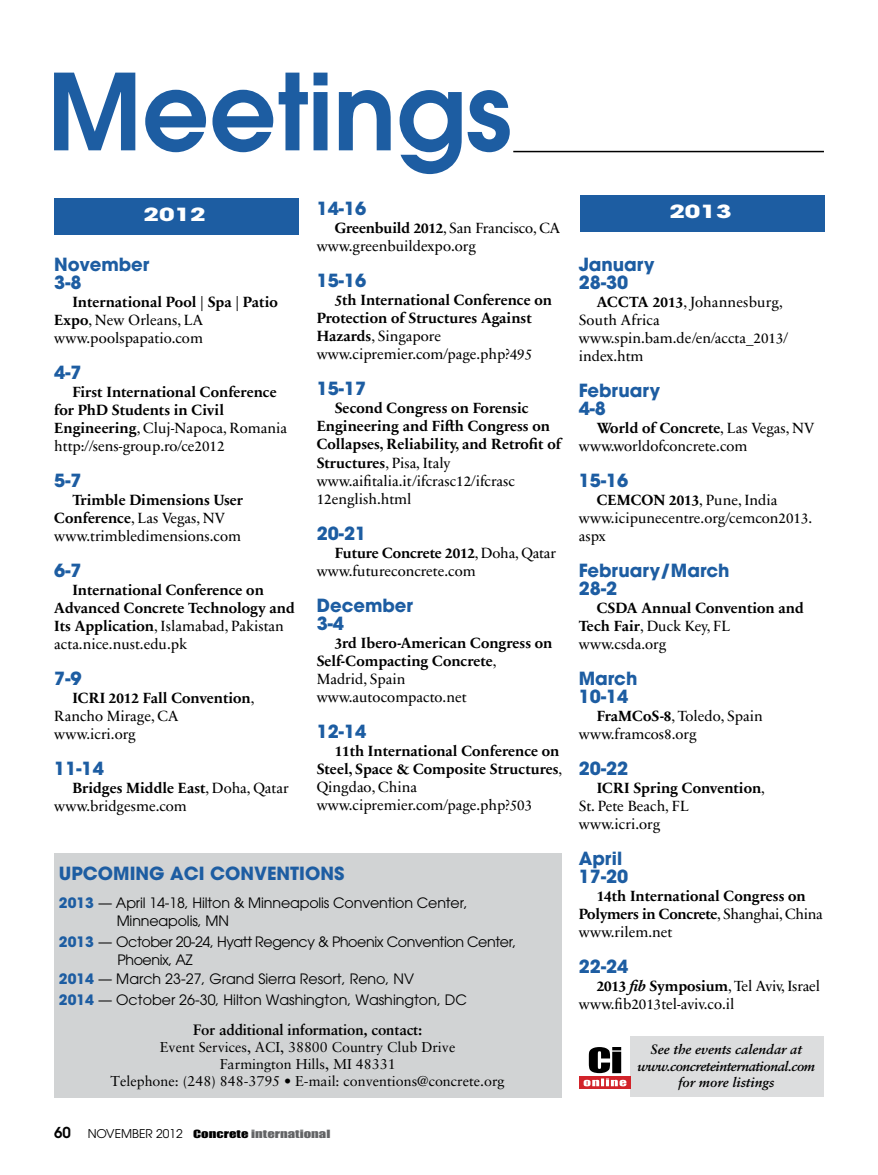
<style>
.page{position:relative;width:878px;height:1175px;background:#fff}
.page>*{position:absolute;margin:0;border:0;box-sizing:border-box;transform-origin:0 0}
.t1{font:600 105px "Avant Garde";color:#1d5da2}
.t2{font:700 18px/18px "Avant Garde";color:#1d5da2}
.t3{font:700 18px "Avant Garde";color:#fff;scale:1.4 1}
.t4{font:700 15px/18px "Sabon Next LT Pro";color:#000}
.t5{font:15px/18px "Sabon Next LT Pro";color:#000}
.t6{font:700 15px "Sabon";letter-spacing:-.01em;color:#000}
.t7{font:14.25px/18px "Avant Garde";letter-spacing:-.01em;color:#000}
.t8{font:14.25px/17.1px "Sabon";color:#000;text-align:center}
.t9{font:14.25px "Avant Garde";letter-spacing:-.03em;color:#000}
.t10{font:italic 700 13.5px/16.2px "Sabon";color:#000;text-align:center}
.t11{font:10.5px "Impact MT Std";color:#636466;scale:1.4 1}
.s1{font-weight:700}
.s2{font-weight:400}
.s3{font-weight:700;font-style:italic}
.s4{font-weight:700;color:#1d5da2}
.s5{font-family:"Avant Garde";font-weight:600;font-size:15px;color:#000}
.s6{font-family:"Avant Garde";font-size:12px;color:#000}
.s7{color:#000}
</style>
<div class="page">
<div style="left:54px;top:853px;width:507px;height:245px;background:#d1d3d4"></div>
<div style="left:55px;top:198px;width:244px;height:36px;background:#1d5da2"></div>
<div style="left:580px;top:195px;width:245px;height:36px;background:#1d5da2"></div>
<div style="left:630px;top:1035px;width:194px;height:61px;background:#dcddde"></div>
<svg style="left:579px;top:1076px;width:51px;height:12px"></svg>
<svg style="left:583px;top:1047px;width:43px;height:39px"></svg>
<hr style="left:513px;top:151px;width:311px;height:1px;background:#000">
<h1 class="t1" style="left:47px;top:43px;width:466px">Meetings</h1>
<p class="t2" style="left:316px;top:200px;width:51px">14-16</p>
<p class="t5" style="left:317px;top:219px;width:245px;text-indent:18px"><span class="s1">Greenbuild 2012</span>, San Francisco, CA www.greenbuildexpo.org</p>
<p class="t2" style="left:316px;top:272px;width:51px">15-16</p>
<p class="t4" style="left:317px;top:291px;width:237px;text-indent:18px">5th International Conference on<br>Protection of Structures Against<br>Hazards<span class="s2">, Singapore www.cipremier.com/page.php?495</span></p>
<p class="t2" style="left:316px;top:380px;width:51px">15-17</p>
<p class="t4" style="left:317px;top:399px;width:246px;text-indent:18px">Second Congress on Forensic<br>Engineering and Fifth Congress on<br>Collapses, Reliability, and Retrofit of<br>Structures<span class="s2">, Pisa, Italy www.aifitalia.it/ifcrasc12/ifcrasc<br>12english.html</span></p>
<p class="t2" style="left:316px;top:524px;width:51px">20-21</p>
<p class="t5" style="left:317px;top:543px;width:241px;text-indent:18px"><span class="s1">Future Concrete 2012</span>, Doha, Qatar www.futureconcrete.com</p>
<p class="t2" style="left:316px;top:596px;width:98px">December<br>3-4</p>
<p class="t4" style="left:317px;top:633px;width:237px;text-indent:18px">3rd Ibero-American Congress on<br>Self-Compacting Concrete<span class="s2">,<br>Madrid, Spain www.autocompacto.net</span></p>
<p class="t2" style="left:316px;top:722px;width:51px">12-14</p>
<p class="t4" style="left:317px;top:741px;width:247px;text-indent:18px">11th International Conference on<br>Steel, Space &amp; Composite Structures<span class="s2">,<br>Qingdao, China www.cipremier.com/page.php?503</span></p>
<p class="t3" style="left:143px;top:203px;width:46px">2012</p>
<p class="t3" style="left:669px;top:200px;width:46px">2013</p>
<p class="t2" style="left:54px;top:255px;width:97px">November<br>3-8</p>
<p class="t5" style="left:54px;top:292px;width:225px;text-indent:18px"><span class="s1">International Pool | Spa | Patio<br>Expo</span>, New Orleans, LA www.poolspapatio.com</p>
<p class="t2" style="left:54px;top:363px;width:29px">4-7</p>
<p class="t4" style="left:54px;top:382px;width:234px;text-indent:18px">First International Conference for PhD Students in Civil<br>Engineering<span class="s2">, Cluj-Napoca, Romania http://sens-group.ro/ce2012</span></p>
<p class="t2" style="left:54px;top:471px;width:29px">5-7</p>
<p class="t5" style="left:54px;top:490px;width:190px;text-indent:18px"><span class="s1">Trimble Dimensions User<br>Conference</span>, Las Vegas, NV www.trimbledimensions.com</p>
<p class="t2" style="left:54px;top:561px;width:29px">6-7</p>
<p class="t4" style="left:54px;top:580px;width:242px;text-indent:18px">International Conference on<br>Advanced Concrete Technology and<br>Its Application<span class="s2">, Islamabad, Pakistan acta.nice.nust.edu.pk</span></p>
<p class="t2" style="left:54px;top:669px;width:29px">7-9</p>
<p class="t5" style="left:54px;top:688px;width:202px;text-indent:18px"><span class="s1">ICRI 2012 Fall Convention</span>,<br>Rancho Mirage, CA www.icri.org</p>
<p class="t2" style="left:54px;top:759px;width:51px">11-14</p>
<p class="t5" style="left:54px;top:778px;width:236px;text-indent:18px"><span class="s1">Bridges Middle East</span>, Doha, Qatar www.bridgesme.com</p>
<p class="t2" style="left:578px;top:255px;width:77px">January<br>28-30</p>
<p class="t5" style="left:578px;top:292px;width:211px;text-indent:18px"><span class="s1">ACCTA 2013</span>, Johannesburg,<br>South Africa www.spin.bam.de/en/accta_2013/ index.htm</p>
<p class="t2" style="left:578px;top:381px;width:83px">February<br>4-8</p>
<p class="t5" style="left:578px;top:418px;width:237px;text-indent:18px"><span class="s1">World of Concrete</span>, Las Vegas, NV www.worldofconcrete.com</p>
<p class="t2" style="left:578px;top:471px;width:51px">15-16</p>
<p class="t5" style="left:578px;top:490px;width:235px;text-indent:18px"><span class="s1">CEMCON 2013</span>, Pune, India www.icipunecentre.org/cemcon2013. aspx</p>
<p class="t2" style="left:578px;top:561px;width:152px">February/March<br>28-2</p>
<p class="t4" style="left:578px;top:598px;width:227px;text-indent:18px">CSDA Annual Convention and<br>Tech Fair<span class="s2">, Duck Key, FL www.csda.org</span></p>
<p class="t2" style="left:578px;top:669px;width:60px">March<br>10-14</p>
<p class="t5" style="left:578px;top:706px;width:185px;text-indent:18px"><span class="s1">FraMCoS-8</span>, Toledo, Spain www.framcos8.org</p>
<p class="t2" style="left:578px;top:759px;width:51px">20-22</p>
<p class="t5" style="left:578px;top:778px;width:188px;text-indent:18px"><span class="s1">ICRI Spring Convention</span>,<br>St. Pete Beach, FL www.icri.org</p>
<p class="t2" style="left:578px;top:849px;width:51px">April<br>17-20</p>
<p class="t4" style="left:578px;top:886px;width:245px;text-indent:18px">14th International Congress on<br>Polymers in Concrete<span class="s2">, Shanghai, China www.rilem.net</span></p>
<p class="t2" style="left:578px;top:957px;width:51px">22-24</p>
<p class="t5" style="left:578px;top:976px;width:243px;text-indent:18px"><span class="s1">2013</span> <span class="s3">fib</span> <span class="s1">Symposium</span>, Tel Aviv, Israel www.fib2013tel-aviv.co.il</p>
<p class="t2" style="left:59px;top:863px;width:287px">Upcoming ACI Conventions</p>
<p class="t7" style="left:117px;top:893px;width:352px;text-indent:-58px"><span class="s4">2013</span> — April 14-18, Hilton &amp; Minneapolis Convention Center,<br>Minneapolis, MN</p>
<p class="t9" style="left:59px;top:933px;width:459px"><span class="s4">2013</span> — October 20-24, Hyatt Regency &amp; Phoenix Convention Center,</p>
<p class="t9" style="left:117px;top:951px;width:77px">Phoenix, AZ</p>
<p class="t7" style="left:59px;top:969px;width:357px"><span class="s4">2014</span> — March 23-27, Grand Sierra Resort, Reno, NV</p>
<p class="t7" style="left:59px;top:990px;width:410px"><span class="s4">2014</span> — October 26-30, Hilton Washington, Washington, DC</p>
<p class="t6" style="left:193px;top:1020px;width:230px">For additional information, contact:</p>
<p class="t8" style="left:111px;top:1038px;width:395px">Event Services, ACI, 38800 Country Club Drive<br>Farmington Hills, MI 48331<br>Telephone: (248) 848-3795 • E-mail: conventions@concrete.org</p>
<p class="t10" style="left:637px;top:1041px;width:179px">See the events calendar at www.concreteinternational.com for more listings</p>
<p class="t11" style="left:54px;top:1126px;width:199px"><span class="s5">60</span> <span class="s6">NOVEMBER 2012</span> <span class="s7">Concrete</span> international</p>
</div>
